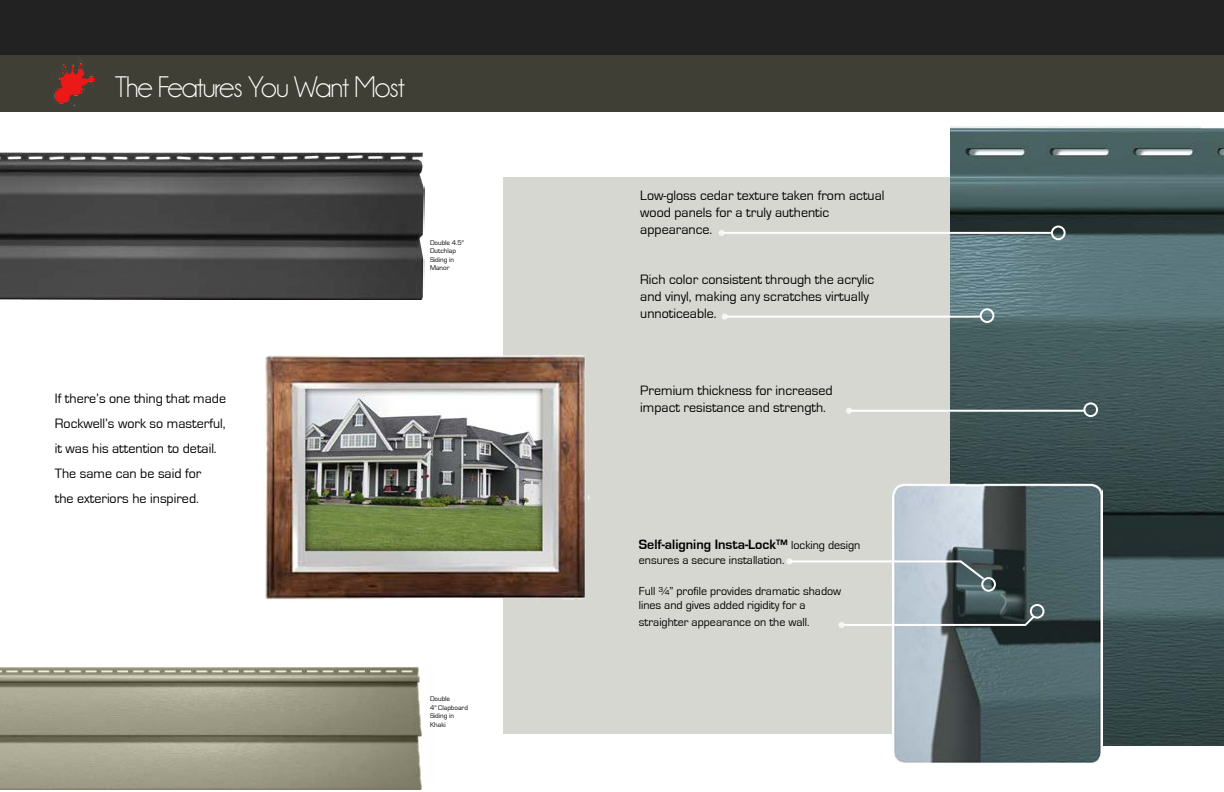
<style>
.page{position:relative;width:1224px;height:792px;background:#fff}
.page>*{position:absolute;margin:0;border:0;box-sizing:border-box;transform-origin:0 0}
.t1{font:30px "Champagne&Limousines";letter-spacing:-.04em;color:#fff}
.t2{font:14px/16.8px "Eurostile";color:#000}
.t3{font:700 14px "Eurostile";color:#000}
.t4{font:12px/14.4px "Eurostile";color:#000}
.t5{font:7px/8.4px "Eurostile";color:#000}
.s1{font-weight:400;font-size:12px}
</style>
<div class="page">
<div style="left:0;top:0;width:1224px;height:55px;background:#222"></div>
<div style="left:0;top:55px;width:1224px;height:56px;background:#403f35"></div>
<img style="left:0;top:152px;width:424px;height:148px">
<div style="left:503px;top:177px;width:721px;height:557px;background:#d7d7d1"></div>
<img style="left:950px;top:126px;width:274px;height:619px">
<img style="left:892px;top:484px;width:211px;height:280px">
<div style="left:1051px;top:226px;width:15px;height:14px;border:2px solid #fff;border-radius:50%"></div>
<div style="left:1030px;top:604px;width:14px;height:15px;border:2px solid #fff;border-radius:50%"></div>
<hr style="left:843px;top:624px;width:183px;height:2px;background:#fff">
<hr style="left:790px;top:560px;width:171px;height:2px;background:#fff">
<hr style="left:723px;top:232px;width:328px;height:2px;background:#fff">
<svg style="left:1023px;top:614px;width:14px;height:14px"></svg>
<div style="left:980px;top:308px;width:14px;height:15px;border:2px solid #fff;border-radius:50%"></div>
<hr style="left:726px;top:316px;width:255px;height:2px;background:#fff">
<svg style="left:722px;top:314px;width:6px;height:6px"></svg>
<div style="left:1083px;top:402px;width:15px;height:15px;border:2px solid #fff;border-radius:50%"></div>
<hr style="left:849px;top:410px;width:235px;height:2px;background:#fff">
<svg style="left:846px;top:408px;width:6px;height:6px"></svg>
<svg style="left:719px;top:230px;width:6px;height:6px"></svg>
<div style="left:838px;top:622px;width:7px;height:6px;background:#f4f4f2;border-radius:50%"></div>
<svg style="left:786px;top:558px;width:6px;height:6px"></svg>
<div style="left:981px;top:577px;width:15px;height:15px;border:2px solid #fff;border-radius:50%"></div>
<svg style="left:958px;top:558px;width:28px;height:24px"></svg>
<img style="left:265px;top:355px;width:325px;height:245px">
<img style="left:53px;top:61px;width:42px;height:46px">
<img style="left:0;top:667px;width:422px;height:123px">
<h1 class="t1" style="left:115px;top:72px;width:292px">The Features You Want Most</h1>
<p class="t2" style="left:55px;top:386px;width:173px;line-height:25px">If there’s one thing that made<br>Rockwell’s work so masterful, it was his attention to detail.<br>The same can be said for<br>the exteriors he inspired.</p>
<p class="t5" style="left:430px;top:239px;width:35px">Double 4.5"<br>Dutchlap<br>Siding in<br>Manor</p>
<p class="t5" style="left:430px;top:695px;width:39px">Double<br>4" Clapboard<br>Siding in<br>Khaki</p>
<p class="t2" style="left:640px;top:187px;width:246px">Low-gloss cedar texture taken from actual wood panels for a truly authentic appearance.</p>
<p class="t2" style="left:640px;top:271px;width:236px">Rich color consistent through the acrylic and vinyl, making any scratches virtually unnoticeable.</p>
<p class="t2" style="left:640px;top:382px;width:194px">Premium thickness for increased impact resistance and strength.</p>
<p class="t3" style="left:639px;top:537px;width:223px">Self-aligning Insta-Lock™ <span class="s1">locking design</span></p>
<p class="t4" style="left:639px;top:553px;width:147px">ensures a secure installation.</p>
<p class="t4" style="left:639px;top:584px;width:204px">Full ¾” profile provides dramatic shadow lines and gives added rigidity for a</p>
<p class="t4" style="left:639px;top:615px;width:172px">straighter appearance on the wall.</p>
</div>
